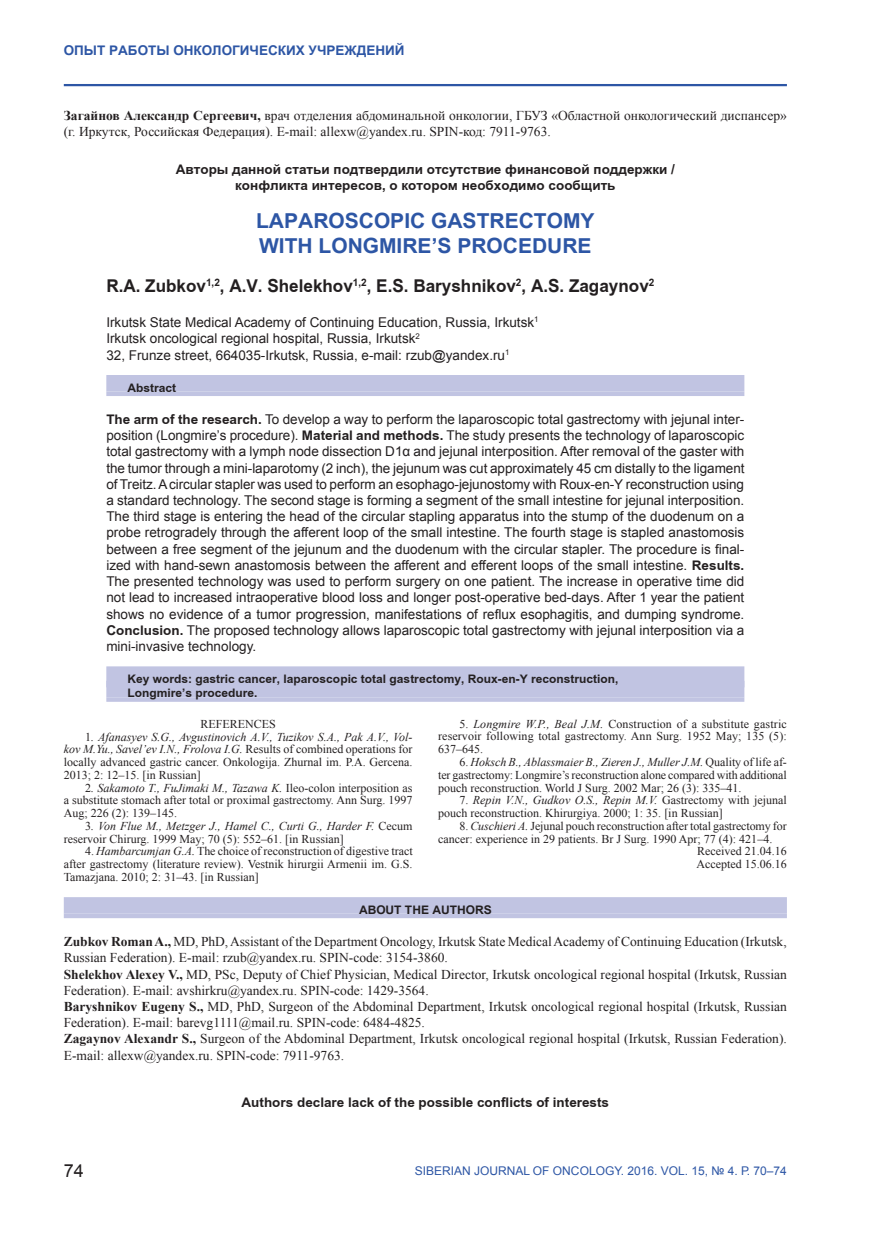
<style>
.page{position:relative;width:872px;height:1234px;background:#fff}
.page>*{position:absolute;margin:0;border:0;box-sizing:border-box;transform-origin:0 0}
.t1{font:700 21px "Arial";color:#2d56a5}
.t2{font:700 18px "Arial";color:#231f20;scale:.95 1}
.t3{font:18px "Arial";color:#231f20}
.t4{font:13.5px/16.2px "Arial";color:#231f20}
.t5{font:13.5px/16.2px "Times New Roman";color:#231f20}
.t6{font:700 13.5px/16.2px "Arial";color:#231f20;text-align:center}
.t7{font:700 13.5px "Arial";color:#2d56a5}
.t8{font:12px/12.8px "Times New Roman";color:#231f20;text-align:justify}
.t9{font:700 12px/14.4px "Arial";color:#231f20}
.t10{font:12px "Arial";color:#2d56a5}
.s1{font-weight:700}
.s2{font-style:italic}
</style>
<div class="page">
<hr style="left:64px;top:84px;width:723px;height:2px;background:#2d56a5">
<div style="left:106px;top:375px;width:638px;height:16px;background:#c1c4e2"></div>
<div style="left:106px;top:391px;width:638px;height:5px;background:#c1c4e2"></div>
<div style="left:106px;top:666px;width:638px;height:16px;background:#c1c4e2"></div>
<div style="left:106px;top:680px;width:638px;height:17px;background:#c1c4e2"></div>
<hr style="left:106px;top:697px;width:638px;height:4px;background:#c1c4e2">
<div style="left:64px;top:896px;width:723px;height:17px;background:#c1c4e2"></div>
<hr style="left:64px;top:913px;width:723px;height:4px;background:#c1c4e2">
<p class="t7" style="left:64px;top:43px;width:56px">ОПЫТ РАБ</p>
<p class="t7" style="left:138px;top:43px;width:181px">ОТЫ ОНКОЛОГИЧЕСКИХ УЧР</p>
<p class="t7" style="left:335px;top:43px;width:69px">ЕЖДЕНИЙ</p>
<p class="t5" style="left:64px;top:107px;width:724px"><span class="s1">Загайнов Александр Сергеевич,</span> врач отделения абдоминальной онкологии, ГБУЗ «Областной онкологический диспансер» (г. Иркутск, Российская Федерация). Е-mail: allexw@yandex.ru. SPIN-код: 7911-9763.</p>
<p class="t6" style="left:176px;top:161px;width:501px">Авторы данной статьи подтвердили отсутствие финансовой поддержки / конфликта интересов, о котором необходимо сообщить</p>
<h1 class="t1" style="left:256px;top:209px;width:15px">LAPAROSCOPIC</h1>
<h1 class="t1" style="left:431px;top:209px;width:16px">GASTRECTOMY</h1>
<h1 class="t1" style="left:259px;top:234px;width:75px">WIT H LONGMIRE</h1>
<h1 class="t1" style="left:431px;top:234px;width:42px">’S PROCEDURE</h1>
<h2 class="t2" style="left:106px;top:276px;width:578px">R.A. Zubkov<sup>1,2</sup>, A.V. Shelekhov<sup>1,2</sup>, E.S. Baryshnikov<sup>2</sup>, A.S. Zagaynov<sup>2</sup></h2>
<p class="t4" style="left:106px;top:313px;width:434px">Irkutsk State Medical Academy of Continuing Education, Russia, Irkutsk<sup>1<br></sup>Irkutsk oncological regional hospital, Russia, Irkutsk<sup>2<br></sup>32, Frunze street, 664035-Irkutsk, Russia, e-mail: rzub@yandex.ru<sup>1</sup></p>
<p class="t9" style="left:128px;top:380px;width:50px">Abstract</p>
<p class="t4" style="left:106px;top:411px;width:639px;text-align:justify"><span class="s1">The arm of the research.</span> To develop a way to perform the laparoscopic total gastrectomy with jejunal inter&shy;position (Longmire’s procedure). <span class="s1">Material and methods.</span> The study presents the technology of laparoscopic total gastrectomy with a lymph node dissection D1α and jejunal interposition. After removal of the gaster with the tumor through a mini-laparotomy (2 inch), the jejunum was cut approximately 45 cm distally to the ligament of Treitz. A circular stapler was used to perform an esophago-jejunostomy with Roux-en-Y reconstruction using a standard technology. The second stage is forming a segment of the small intestine for jejunal interposition.<br>The third stage is entering the head of the circular stapling apparatus into the stump of the duodenum on a probe retrogradely through the afferent loop of the small intestine. The fourth stage is stapled anastomosis between a free segment of the jejunum and the duodenum with the circular stapler. The procedure is final&shy;ized with hand-sewn anastomosis between the afferent and efferent loops of the small intestine. <span class="s1">Results.<br></span>The presented technology was used to perform surgery on one patient. The increase in operative time did not lead to increased intraoperative blood loss and longer post-operative bed-days. After 1 year the patient shows no evidence of a tumor progression, manifestations of reflux esophagitis, and dumping syndrome.<br><span class="s1">Conclusion.</span> The proposed technology allows laparoscopic total gastrectomy with jejunal interposition via a mini-invasive technology.</p>
<p class="t9" style="left:128px;top:671px;width:492px">Key words: gastric cancer, laparoscopic total gastrectomy, Roux-en-Y reconstruction,<br>Longmire’s procedure.</p>
<p class="t8" style="left:200px;top:717px;width:77px">REFERENCES</p>
<p class="t8" style="left:64px;top:729px;width:350px;text-indent:21px">1<span class="s2">. Afanasyev S.G., Avgustinovich A.V., Tuzikov S.A., Pak A.V., Vol&shy;kov M.Yu., Savel’ev I.N., Frolova I.G.</span> Results of combined operations for locally advanced gastric cancer. Onkologija. Zhurnal im. P.A. Gercena.<br>2013; 2: 12–15. [in Russian]</p>
<p class="t8" style="left:64px;top:780px;width:350px;text-indent:21px">2<span class="s2">. Sakamoto T., FuJimaki M., Tazawa K.</span> Ileo-colon interposition as a substitute stomach after total or proximal gastrectomy. Ann Surg. 1997<br>Aug; 226 (2): 139–145.</p>
<p class="t8" style="left:64px;top:819px;width:350px;text-indent:21px">3<span class="s2">. Von Flue M., Metzger J., Hamel C., Curti G., Harder F.</span> Cecum reservoir Chirurg. 1999 May; 70 (5): 552–61. [in Russian]</p>
<p class="t8" style="left:64px;top:844px;width:350px;text-indent:21px">4. <span class="s2">Hambarcumjan G.A.</span> The choice of reconstruction of digestive tract after gastrectomy (literature review). Vestnik hirurgii Armenii im. G.S.<br>Tamazjana. 2010; 2: 31–43. [in Russian]</p>
<p class="t8" style="left:438px;top:717px;width:350px;text-indent:21px">5. <span class="s2">Longmire W.P., Beal J.M.</span> Construction of a substitute gastric reservoir following total gastrectomy. Ann Surg. 1952 May; 135 (5):<br>637–645.</p>
<p class="t8" style="left:438px;top:755px;width:350px;text-indent:21px">6. <span class="s2">Hoksch B., Ablassmaier B., Zieren J., Muller J.M.</span> Quality of life af&shy;ter gastrectomy: Longmire’s reconstruction alone compared with additional pouch reconstruction. World J Surg. 2002 Mar; 26 (3): 335–41.</p>
<p class="t8" style="left:438px;top:793px;width:350px;text-indent:21px">7. <span class="s2">Repin V.N., Gudkov O.S., Repin M.V.</span> Gastrectomy with jejunal pouch reconstruction. Khirurgiya. 2000; 1: 35. [in Russian]</p>
<p class="t8" style="left:459px;top:819px;width:329px">8. <span class="s2">Cuschieri A.</span> Jejunal pouch reconstruction after total gastrectomy for</p>
<p class="t8" style="left:438px;top:831px;width:336px">cancer: experience in 29 patients. Br J Surg. 1990 Apr; 77 (4): 421–4.</p>
<p class="t8" style="left:697px;top:844px;width:91px">Received 21.04.16</p>
<p class="t8" style="left:696px;top:857px;width:92px">Accepted 15.06.16</p>
<p class="t9" style="left:359px;top:902px;width:10px">ABOUT</p>
<p class="t9" style="left:405px;top:902px;width:37px">THE AUT</p>
<p class="t9" style="left:457px;top:902px;width:18px">HORS</p>
<p class="t5" style="left:64px;top:933px;width:724px"><span class="s1">Zubkov Roman A.,</span> MD, PhD, Assistant of the Department Oncology, Irkutsk State Medical Academy of Continuing Education (Irkutsk, Russian Federation). Е-mail: rzub@yandex.ru. SPIN-code: 3154-3860.<br><span class="s1">Shelekhov Alexey V.,</span> MD, PSc, Deputy of Chief Physician, Medical Director, Irkutsk oncological regional hospital (Irkutsk, Russian Federation). Е-mail: avshirkru@yandex.ru. SPIN-code: 1429-3564.<br><span class="s1">Baryshnikov Eugeny S.,</span> MD, PhD, Surgeon of the Abdominal Department, Irkutsk oncological regional hospital (Irkutsk, Russian Federation). Е-mail: barevg1111@mail.ru. SPIN-code: 6484-4825.<br><span class="s1">Zagaynov Alexandr S.,</span> Surgeon of the Abdominal Department, Irkutsk oncological regional hospital (Irkutsk, Russian Federation).<br>Е-mail: allexw@yandex.ru. SPIN-code: 7911-9763.</p>
<p class="t6" style="left:241px;top:1093px;width:369px">Authors declare lack of the possible conflicts of interests</p>
<h2 class="t3" style="left:64px;top:1158px;width:22px">74</h2>
<p class="t10" style="left:415px;top:1162px;width:374px">SIBERIAN JOURNAL OF ONCOLOGY. 2016. VOL. 15, № 4. Р. 70–74</p>
</div>
